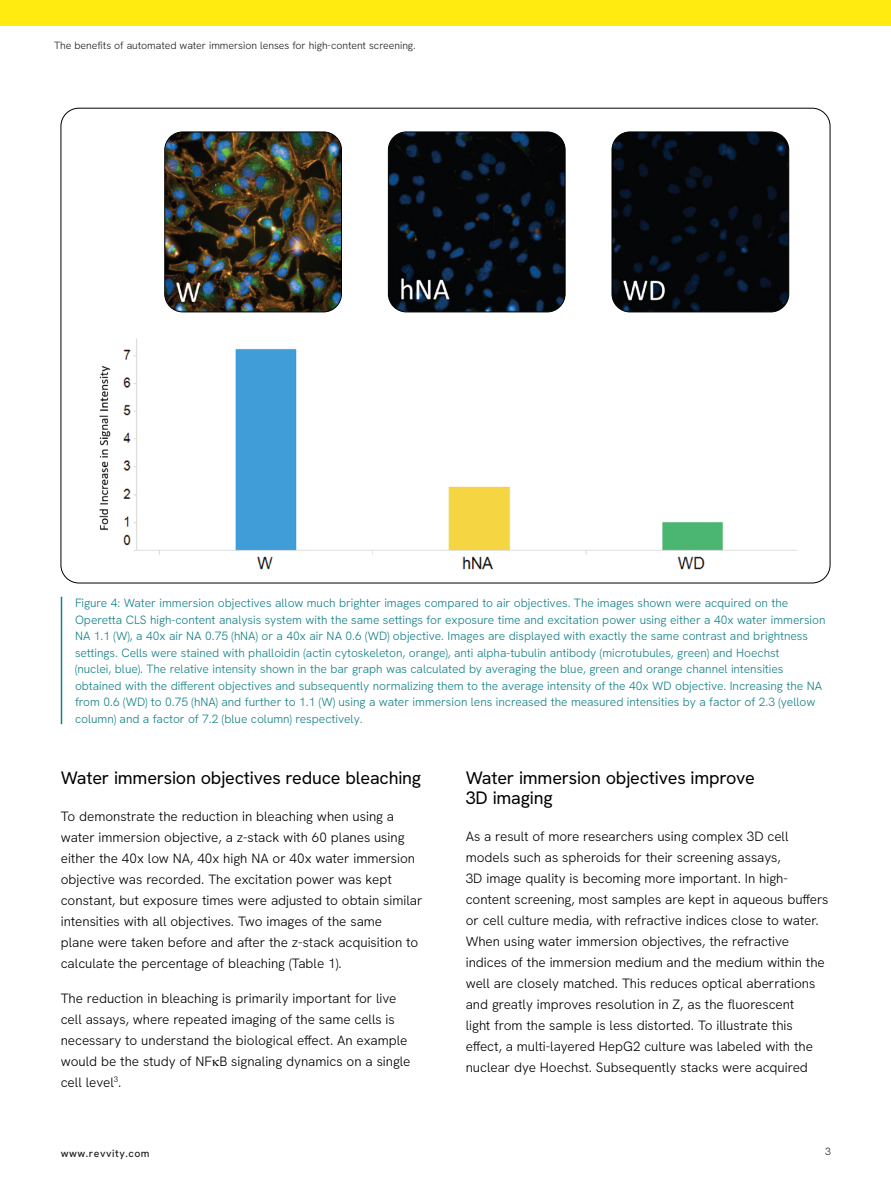
<style>
.page{position:relative;width:891px;height:1188px;background:#fff}
.page>*{position:absolute;margin:0;border:0;box-sizing:border-box;transform-origin:0 0}
.Sub_Head{font:18px/20.2px "Hanken Grotesk";letter-spacing:-.01em;color:#000}
.Body_Copy{font:300 13.5px/21px "Hanken Grotesk";color:#000}
.Captions{font:300 12px/16.5px "Hanken Grotesk";color:#148087}
.t1{font:300 10.5px "Hanken Grotesk";letter-spacing:-.005em;color:#231f20}
.t2{font:500 10.5px "Hanken Grotesk";letter-spacing:.05em;color:#231f20}
</style>
<div class="page">
<div style="left:0;top:0;width:891px;height:26px;background:#ffeb0f"></div>
<hr style="left:61px;top:597px;width:1px;height:127px;background:#148087">
<img style="left:99px;top:338px;width:698px;height:232px">
<img style="left:165px;top:132px;width:176px;height:180px">
<div style="left:165px;top:132px;width:177px;height:180px;border:1px solid #000;border-radius:18px"></div>
<img style="left:388px;top:132px;width:177px;height:180px">
<div style="left:388px;top:132px;width:177px;height:180px;border:1px solid #000;border-radius:18px"></div>
<img style="left:612px;top:132px;width:177px;height:180px">
<div style="left:612px;top:132px;width:177px;height:180px;border:1px solid #000;border-radius:18px"></div>
<p class="t1" style="left:54px;top:39px;width:363px">The benefits of automated water immersion lenses for high-content screening.</p>
<p class="Captions" style="left:75px;top:595px;width:752px">Figure 4: Water immersion objectives allow much brighter images compared to air objectives. The images shown were acquired on the Operetta CLS high-content analysis system with the same settings for exposure time and excitation power using either a 40x water immersion NA 1.1 (W), a 40x air NA 0.75 (hNA) or a 40x air NA 0.6 (WD) objective. Images are displayed with exactly the same contrast and brightness settings. Cells were stained with phalloidin (actin cytoskeleton, orange), anti alpha-tubulin antibody (microtubules, green) and Hoechst<br>(nuclei, blue). The relative intensity shown in the bar graph was calculated by averaging the blue, green and orange channel intensities obtained with the different objectives and subsequently normalizing them to the average intensity of the 40x WD objective. Increasing the NA from 0.6 (WD) to 0.75 (hNA) and further to 1.1 (W) using a water immersion lens increased the measured intensities by a factor of 2.3 (yellow column) and a factor of 7.2 (blue column) respectively.</p>
<p class="Sub_Head" style="left:61px;top:767px;width:362px">Water immersion objectives reduce bleaching</p>
<p class="Body_Copy" style="left:61px;top:806px;width:363px">To demonstrate the reduction in bleaching when using a water immersion objective, a z-stack with 60 planes using either the 40x low NA, 40x high NA or 40x water immersion objective was recorded. The excitation power was kept constant, but exposure times were adjusted to obtain similar intensities with all objectives. Two images of the same<br>plane were taken before and after the z-stack acquisition to calculate the percentage of bleaching (Table 1).</p>
<p class="Body_Copy" style="left:61px;top:987px;width:351px">The reduction in bleaching is primarily important for live cell assays, where repeated imaging of the same cells is necessary to understand the biological effect. An example would be the study of NF B signaling dynamics on a single cell level<sup>3</sup>.</p>
<p class="Sub_Head" style="left:466px;top:767px;width:291px">Water immersion objectives improve<br>3D imaging</p>
<p class="Body_Copy" style="left:466px;top:826px;width:364px">As a result of more researchers using complex 3D cell models such as spheroids for their screening assays,<br>3D image quality is becoming more important. In high&shy;content screening, most samples are kept in aqueous buffers or cell culture media, with refractive indices close to water.<br>When using water immersion objectives, the refractive indices of the immersion medium and the medium within the well are closely matched. This reduces optical aberrations and greatly improves resolution in Z, as the fluorescent<br>light from the sample is less distorted. To illustrate this effect, a multi-layered HepG2 culture was labeled with the nuclear dye Hoechst. Subsequently stacks were acquired</p>
<p class="t2" style="left:61px;top:1147px;width:90px">www.revvity.com</p>
<p class="t1" style="left:825px;top:1145px;width:7px">3</p>
</div>
